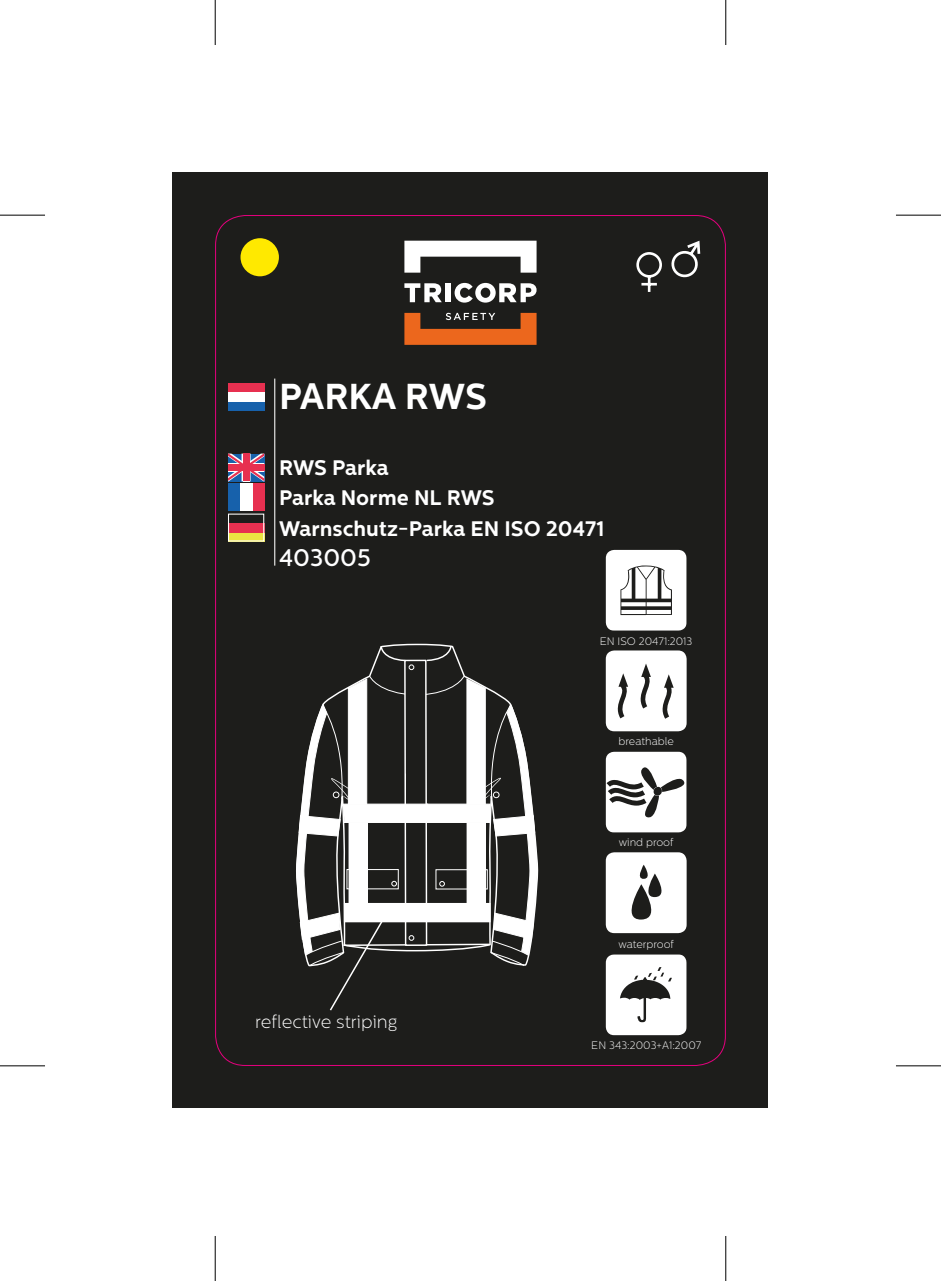
<style>
.page{position:relative;width:941px;height:1281px;background:#fff}
.page>*{position:absolute;margin:0;border:0;box-sizing:border-box;transform-origin:0 0}
.t1{font:700 36px "Centrale Sans";color:#fff}
.t2{font:500 24px "Centrale Sans";color:#fff}
.t3{font:700 21px/30px "Centrale Sans";color:#fff}
.t4{font:200 18px "Centrale Sans";color:#fff}
.t5{font:200 10.8px "Centrale Sans";color:#fff}
</style>
<div class="page">
<div style="left:173px;top:173px;width:595px;height:935px;background:#1d1d1b"></div>
<svg style="left:671px;top:240px;width:30px;height:38px"></svg>
<svg style="left:636px;top:252px;width:26px;height:40px"></svg>
<svg style="left:404px;top:283px;width:38px;height:19px"></svg>
<div style="left:445px;top:283px;width:5px;height:19px;background:#fff"></div>
<svg style="left:454px;top:283px;width:82px;height:20px"></svg>
<svg style="left:404px;top:241px;width:132px;height:32px"></svg>
<svg style="left:404px;top:313px;width:132px;height:32px"></svg>
<hr style="left:274px;top:378px;width:1px;height:187px;background:#fff">
<svg style="left:296px;top:645px;width:242px;height:366px"></svg>
<div style="left:228px;top:401px;width:36px;height:10px;background:#1761ab"></div>
<div style="left:228px;top:383px;width:36px;height:9px;background:#e73050"></div>
<div style="left:228px;top:392px;width:36px;height:9px;background:#fff"></div>
<svg style="left:228px;top:453px;width:36px;height:28px"></svg>
<div style="left:228px;top:483px;width:36px;height:28px;background:#fff"></div>
<div style="left:253px;top:483px;width:11px;height:28px;background:#e73050"></div>
<div style="left:228px;top:483px;width:11px;height:28px;background:#1761ab"></div>
<div style="left:228px;top:531px;width:36px;height:10px;background:#ebe442"></div>
<div style="left:228px;top:523px;width:36px;height:9px;background:#e73050"></div>
<div style="left:228px;top:513px;width:36px;height:28px;border:1px solid #fff"></div>
<svg style="left:605px;top:550px;width:81px;height:80px;background:#dfdfde"></svg>
<svg style="left:605px;top:954px;width:81px;height:81px;background:#dcdcdb"></svg>
<svg style="left:605px;top:852px;width:81px;height:81px;background:#e0e0e0"></svg>
<svg style="left:605px;top:751px;width:81px;height:81px;background:#d2d2d2"></svg>
<svg style="left:605px;top:650px;width:81px;height:81px;background:#e4e4e3"></svg>
<div style="left:240px;top:238px;width:39px;height:38px;background:#ffe900;border-radius:50%"></div>
<svg style="left:0;top:214px;width:45px;height:1px"></svg>
<svg style="left:896px;top:214px;width:44px;height:1px"></svg>
<svg style="left:214px;top:0;width:1px;height:45px"></svg>
<svg style="left:214px;top:1236px;width:1px;height:45px"></svg>
<svg style="left:726px;top:0;width:1px;height:45px"></svg>
<svg style="left:726px;top:1236px;width:1px;height:45px"></svg>
<hr style="left:0;top:215px;width:45px;height:1px;background:#000">
<hr style="left:895px;top:215px;width:45px;height:1px;background:#000">
<hr style="left:0;top:1065px;width:45px;height:1px;background:#000">
<hr style="left:895px;top:1065px;width:45px;height:1px;background:#000">
<hr style="left:215px;top:0;width:1px;height:45px;background:#000">
<hr style="left:215px;top:1236px;width:1px;height:45px;background:#000">
<hr style="left:725px;top:0;width:1px;height:45px;background:#000">
<hr style="left:725px;top:1236px;width:1px;height:45px;background:#000">
<h1 class="t1" style="left:279px;top:375px;width:210px">PARKA RWS</h1>
<h3 class="t3" style="left:279px;top:453px;width:327px">RWS Parka<br>Parka Norme NL RWS<br>Warnschutz-Parka EN ISO 20471</h3>
<h2 class="t2" style="left:279px;top:543px;width:93px">403005</h2>
<p class="t5" style="left:599px;top:635px;width:94px">EN ISO 20471:2013</p>
<p class="t5" style="left:618px;top:735px;width:57px">breathable</p>
<p class="t5" style="left:618px;top:836px;width:56px">wind proof</p>
<h3 class="t4" style="left:255px;top:1011px;width:144px">reflective striping</h3>
<p class="t5" style="left:618px;top:937px;width:57px">waterproof</p>
<p class="t5" style="left:591px;top:1039px;width:111px">EN 343:2003+A1:2007</p>
</div>
